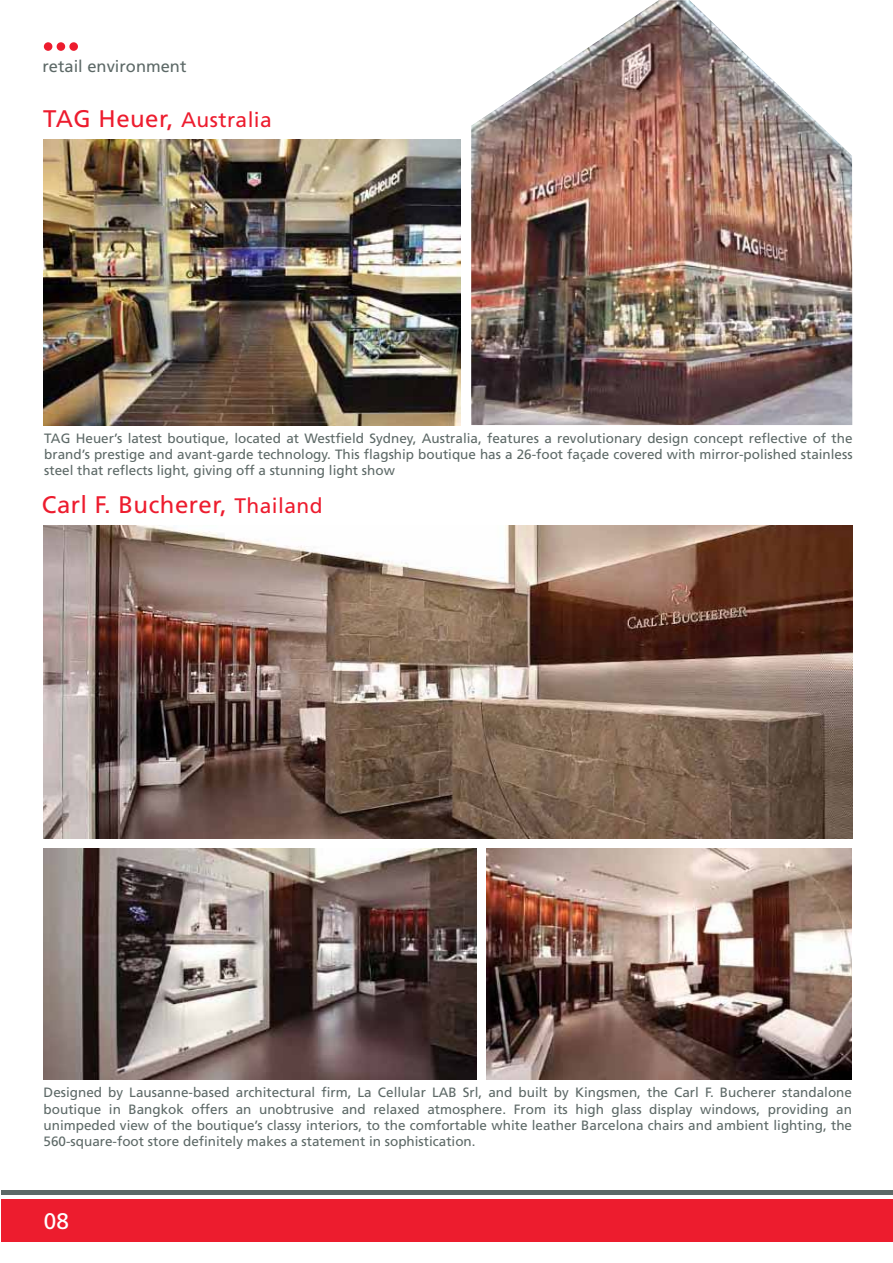
<style>
.page{position:relative;width:893px;height:1263px;background:#fff}
.page>*{position:absolute;margin:0;border:0;box-sizing:border-box;transform-origin:0 0}
.t1{font:24px "Frutiger";letter-spacing:.02em;color:#ed1c2e}
.t2{font:24px "Frutiger CE";letter-spacing:.02em;color:#ed1c2e}
.t3{font:22.5px "Frutiger";color:#fff}
.t4{font:16.5px "Frutiger";color:#5d6967}
.t5{font:13.5px/16.2px "Frutiger";color:#5d6967;text-align:justify}
.s1{font-size:21px}
</style>
<div class="page">
<div style="left:1px;top:1199px;width:892px;height:42px;background:#ed1c2e"></div>
<div style="left:1px;top:1190px;width:892px;height:5px;background:#5d6967"></div>
<div style="left:44px;top:42px;width:8px;height:9px;background:#ed1c2e;border-radius:50%"></div>
<div style="left:57px;top:42px;width:8px;height:9px;background:#ed1c2e;border-radius:50%"></div>
<div style="left:69px;top:42px;width:9px;height:9px;background:#ed1c2e;border-radius:50%"></div>
<img style="left:44px;top:139px;width:416px;height:286px">
<img style="left:44px;top:849px;width:432px;height:230px">
<img style="left:487px;top:849px;width:364px;height:230px">
<img style="left:44px;top:525px;width:809px;height:314px">
<img style="left:471px;top:0;width:381px;height:425px">
<p class="t4" style="left:43px;top:60px;width:145px">retail environment</p>
<h1 class="t2" style="left:43px;top:109px;width:230px">TAG Heuer, <span class="s1">Australia</span></h1>
<p class="t5" style="left:44px;top:431px;width:810px">TAG Heuer’s latest boutique, located at Westfield Sydney, Australia, features a revolutionary design concept reflective of the brand’s prestige and avant-garde technology. This flagship boutique has a 26-foot façade covered with mirror-polished stainless steel that reflects light, giving off a stunning light show</p>
<h1 class="t1" style="left:42px;top:495px;width:282px">Carl F. Bucherer, <span class="s1">Thailand</span></h1>
<p class="t5" style="left:44px;top:1086px;width:810px">Designed by Lausanne-based architectural firm, La Cellular LAB Srl, and built by Kingsmen, the Carl F. Bucherer standalone boutique in Bangkok offers an unobtrusive and relaxed atmosphere. From its high glass display windows, providing an unimpeded view of the boutique’s classy interiors, to the comfortable white leather Barcelona chairs and ambient lighting, the 560-square-foot store definitely makes a statement in sophistication.</p>
<h2 class="t3" style="left:44px;top:1212px;width:27px">08</h2>
</div>
